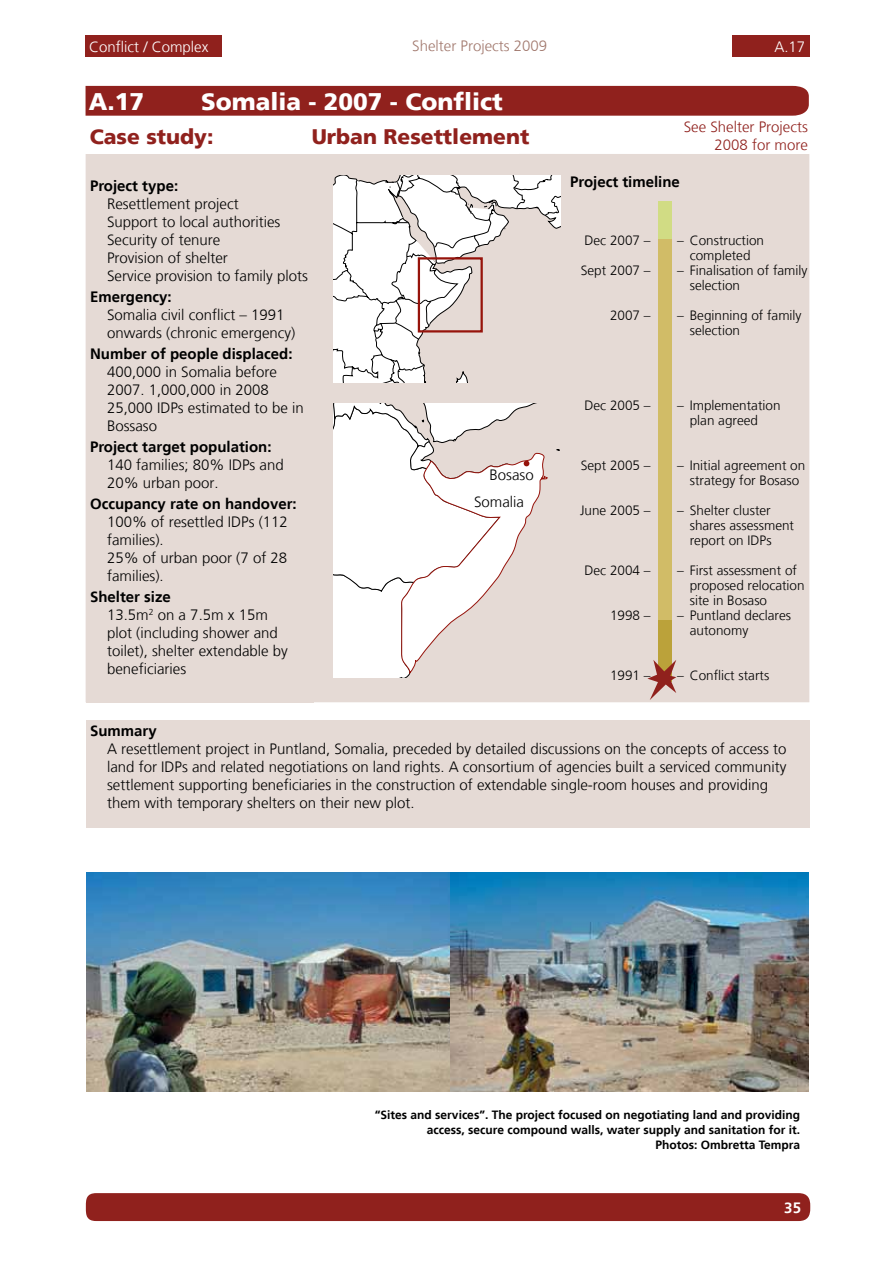
<style>
.page{position:relative;width:893px;height:1263px;background:#fff}
.page>*{position:absolute;margin:0;border:0;box-sizing:border-box;transform-origin:0 0}
.t1{font:900 24px "Frutiger LT";color:#fff}
.t2{font:900 21px "Frutiger LT";color:#90211d}
.t3{font:300 15px/18px "Frutiger LT";color:#000}
.t4{font:700 15px "Frutiger LT";color:#000}
.t5{font:300 15px/18px "Frutiger LT";color:#90211d;text-align:right}
.t6{font:300 15px "Frutiger LT";color:#fff}
.t7{font:300 15px "Frutiger LT";color:#a1786d}
.t8{font:700 15px "Frutiger LT";color:#fff}
.t9{font:300 13.5px/15px "Frutiger LT";color:#000}
.t10{font:700 12px/15px "Frutiger LT";color:#000;text-align:right}
.s1{font-weight:700}
</style>
<div class="page">
<div style="left:85px;top:36px;width:136px;height:21px;background:#90211d"></div>
<div style="left:732px;top:36px;width:77px;height:21px;background:#90211d"></div>
<div style="left:85px;top:1193px;width:726px;height:28px;background:#90211d"></div>
<div style="left:86px;top:154px;width:723px;height:548px;background:#e5dad5"></div>
<div style="left:86px;top:86px;width:723px;height:30px;background:#90211d"></div>
<div style="left:86px;top:176px;width:227px;height:526px;background:#e5dad5"></div>
<div style="left:86px;top:721px;width:723px;height:107px;background:#e5dad5"></div>
<div style="left:658px;top:201px;width:14px;height:76px;background:#d1dc84"></div>
<svg style="left:334px;top:176px;width:226px;height:207px"></svg>
<div style="left:418px;top:257px;width:65px;height:75px;border:2px solid #96130b"></div>
<div style="left:658px;top:239px;width:14px;height:423px;background:#d1bc67"></div>
<div style="left:658px;top:620px;width:14px;height:61px;background:#bba23a"></div>
<svg style="left:647px;top:660px;width:29px;height:40px"></svg>
<svg style="left:333px;top:403px;width:227px;height:274px"></svg>
<img style="left:87px;top:872px;width:364px;height:219px">
<img style="left:451px;top:872px;width:357px;height:219px">
<p class="t6" style="left:89px;top:38px;width:121px">Conflict / Complex</p>
<p class="t7" style="left:412px;top:38px;width:137px">Shelter Projects 2009</p>
<p class="t6" style="left:774px;top:38px;width:32px">A.17</p>
<h1 class="t1" style="left:201px;top:87px;width:303px">Somalia - 2007 - Conflict</h1>
<h1 class="t1" style="left:89px;top:87px;width:57px">A.17</h1>
<h2 class="t2" style="left:90px;top:123px;width:125px">Case study:</h2>
<p class="t5" style="left:684px;top:118px;width:126px">See Shelter Projects<br>2008 for more</p>
<h2 class="t2" style="left:312px;top:123px;width:219px">Urban Resettlement</h2>
<p class="t4" style="left:90px;top:177px;width:90px">Project type:</p>
<p class="t3" style="left:107px;top:195px;width:202px">Resettlement project<br>Support to local authorities<br>Security of tenure<br>Provision of shelter<br>Service provision to family plots</p>
<p class="t4" style="left:90px;top:288px;width:83px">Emergency:</p>
<p class="t3" style="left:107px;top:306px;width:190px">Somalia civil conflict – 1991 onwards (chronic emergency)</p>
<p class="t4" style="left:90px;top:345px;width:204px">Number of people displaced:</p>
<p class="t3" style="left:107px;top:363px;width:198px">400,000 in Somalia before<br>2007. 1,000,000 in 2008<br>25,000 IDPs estimated to be in<br>Bossaso</p>
<p class="t4" style="left:90px;top:438px;width:183px">Project target population:</p>
<p class="t3" style="left:107px;top:456px;width:178px">140 families; 80% IDPs and<br>20% urban poor.</p>
<p class="t4" style="left:90px;top:495px;width:208px">Occupancy rate on handover:</p>
<p class="t3" style="left:107px;top:513px;width:182px">100% of resettled IDPs (112 families).<br>25% of urban poor (7 of 28 families).</p>
<p class="t3" style="left:107px;top:588px;width:182px;text-indent:-17px"><span class="s1">Shelter size<br></span>13.5m<sup>2</sup> on a 7.5m x 15m plot (including shower and toilet), shelter extendable by beneficiaries</p>
<p class="t3" style="left:474px;top:462px;width:61px;line-height:26.7px;text-indent:15px">Bosaso<br>Somalia</p>
<p class="t4" style="left:570px;top:173px;width:111px">Project timeline</p>
<p class="t9" style="left:585px;top:233px;width:68px">Dec 2007 –</p>
<p class="t9" style="left:581px;top:263px;width:71px">Sept 2007 –</p>
<p class="t9" style="left:610px;top:308px;width:42px">2007 –</p>
<p class="t9" style="left:585px;top:398px;width:68px">Dec 2005 –</p>
<p class="t9" style="left:581px;top:458px;width:71px">Sept 2005 –</p>
<p class="t9" style="left:580px;top:503px;width:72px">June 2005 –</p>
<p class="t9" style="left:585px;top:563px;width:68px">Dec 2004 –</p>
<p class="t9" style="left:610px;top:608px;width:42px">1998 –</p>
<p class="t9" style="left:610px;top:668px;width:42px">1991 –</p>
<p class="t9" style="left:677px;top:233px;width:89px;text-align:center">– Construction completed</p>
<p class="t9" style="left:690px;top:263px;width:119px;text-indent:-13px">– Finalisation of family selection</p>
<p class="t9" style="left:690px;top:308px;width:113px;text-indent:-13px">– Beginning of family selection</p>
<p class="t9" style="left:690px;top:398px;width:92px;text-indent:-13px">– Implementation plan agreed</p>
<p class="t9" style="left:677px;top:458px;width:130px;text-align:center">– Initial agreement on strategy for Bosaso</p>
<p class="t9" style="left:690px;top:503px;width:106px;text-indent:-13px">– Shelter cluster shares assessment report on IDPs</p>
<p class="t9" style="left:690px;top:563px;width:116px;text-indent:-13px">– First assessment of proposed relocation site in Bosaso</p>
<p class="t9" style="left:690px;top:608px;width:103px;text-indent:-13px">– Puntland declares autonomy</p>
<p class="t9" style="left:677px;top:668px;width:94px">– Conflict starts</p>
<p class="t4" style="left:90px;top:722px;width:68px">Summary</p>
<p class="t3" style="left:107px;top:740px;width:681px">A resettlement project in Puntland, Somalia, preceded by detailed discussions on the concepts of access to land for IDPs and related negotiations on land rights. A consortium of agencies built a serviced community settlement supporting beneficiaries in the construction of extendable single-room houses and providing them with temporary shelters on their new plot.</p>
<p class="t10" style="left:375px;top:1107px;width:427px">“Sites and services”. The project focused on negotiating land and providing access, secure compound walls, water supply and sanitation for it.<br>Photos: Ombretta Tempra</p>
<p class="t8" style="left:784px;top:1199px;width:18px">35</p>
</div>
